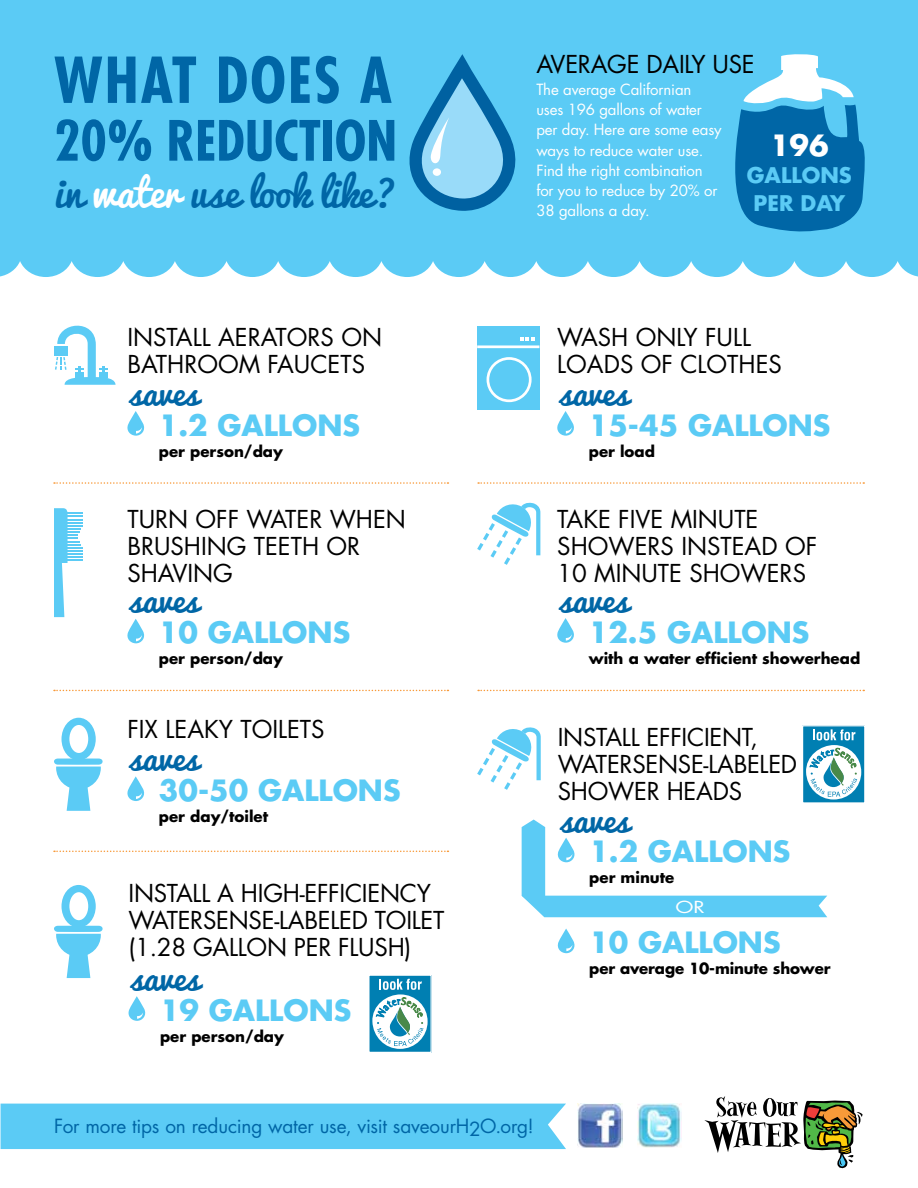
<style>
.page{position:relative;width:918px;height:1188px;background:#fff}
.page>*{position:absolute;margin:0;border:0;box-sizing:border-box;transform-origin:0 0}
.t1{font:700 condensed 61.5px "Futura";letter-spacing:.03em;color:#0066a6}
.t2{font:700 condensed 54px "Futura";color:#0066a6}
.t3{font:39px "Pacifico";letter-spacing:-.005em;color:#0066a6}
.t4{font:33px "Pacifico";color:#0066a6}
.t5{font:700 28.5px "Futura";color:#5bcbf5}
.t6{font:700 28.5px "Futura";color:#fff}
.t7{font:24px/27px "Futura";color:#000}
.t8{font:700 21px/27.8px "Futura";color:#5bcbf5;text-align:center}
.t9{font:19.05px "Futura";letter-spacing:-.02em;color:#0066a6}
.t10{font:16.2px "Futura";color:#fff;scale:1.3 1}
.t11{font:15px/20.2px "Futura";letter-spacing:-.01em;color:#fff}
.t12{font:700 15px "Futura";color:#000}
.s1{color:#fff}
</style>
<div class="page">
<div style="left:0;top:0;width:918px;height:277px;background:#5bcbf5"></div>
<svg style="left:391px;top:50px;width:131px;height:169px;background:#5cbbe5"></svg>
<svg style="left:127px;top:411px;width:18px;height:25px"></svg>
<svg style="left:127px;top:619px;width:18px;height:25px"></svg>
<svg style="left:127px;top:776px;width:18px;height:25px"></svg>
<svg style="left:128px;top:996px;width:18px;height:25px"></svg>
<svg style="left:557px;top:618px;width:17px;height:25px"></svg>
<svg style="left:557px;top:411px;width:17px;height:25px"></svg>
<svg style="left:522px;top:820px;width:305px;height:97px"></svg>
<svg style="left:557px;top:929px;width:18px;height:24px"></svg>
<svg style="left:477px;top:727px;width:64px;height:63px"></svg>
<svg style="left:477px;top:502px;width:63px;height:63px"></svg>
<div style="left:477px;top:326px;width:63px;height:84px;background:#5bcbf5"></div>
<div style="left:487px;top:357px;width:45px;height:45px;border:3px solid #fff;border-radius:50%"></div>
<hr style="left:477px;top:345px;width:62px;height:3px;background:#fff">
<svg style="left:520px;top:337px;width:14px;height:3px"></svg>
<svg style="left:54px;top:508px;width:28px;height:109px"></svg>
<svg style="left:54px;top:718px;width:49px;height:93px"></svg>
<svg style="left:54px;top:885px;width:49px;height:93px"></svg>
<div style="left:803px;top:726px;width:62px;height:77px;background:#007fb2"></div>
<div style="left:802px;top:725px;width:63px;height:79px;border:1px solid #fff"></div>
<svg style="left:806px;top:729px;width:55px;height:71px"></svg>
<div style="left:369px;top:975px;width:62px;height:77px;background:#007fb2"></div>
<div style="left:368px;top:975px;width:64px;height:78px;border:1px solid #fff"></div>
<svg style="left:372px;top:979px;width:56px;height:70px"></svg>
<svg style="left:54px;top:482px;width:394px;height:2px"></svg>
<svg style="left:54px;top:690px;width:394px;height:1px"></svg>
<svg style="left:54px;top:851px;width:394px;height:1px"></svg>
<svg style="left:478px;top:482px;width:386px;height:2px"></svg>
<svg style="left:478px;top:690px;width:386px;height:1px"></svg>
<div style="left:54px;top:346px;width:14px;height:10px;background:#5bcbf5"></div>
<svg style="left:55px;top:325px;width:61px;height:60px"></svg>
<svg style="left:721px;top:53px;width:147px;height:182px;background:#3b9bcc"></svg>
<div style="left:1px;top:1104px;width:565px;height:45px;background:#5bcbf5"></div>
<svg style="left:704px;top:1096px;width:159px;height:72px"></svg>
<img style="left:577px;top:1104px;width:45px;height:43px">
<img style="left:637px;top:1104px;width:45px;height:43px">
<h1 class="t1" style="left:54px;top:40px;width:340px">WHAT DOES A</h1>
<h2 class="t2" style="left:54px;top:106px;width:345px">20% REDUCTION</h2>
<h3 class="t3" style="left:54px;top:158px;width:344px">in <span class="s1">water</span> use look like?</h3>
<p class="t7" style="left:127px;top:324px;width:256px">INSTALL AERATORS ON<br>BATH ROOM FAUC ETS</p>
<h3 class="t4" style="left:129px;top:364px;width:71px">saves</h3>
<p class="t5" style="left:159px;top:405px;width:203px">1.2 gallons</p>
<p class="t12" style="left:159px;top:441px;width:126px">per person/day</p>
<p class="t7" style="left:127px;top:506px;width:280px">TURN OFF WATER WH EN<br>BRUSHI NG TEETH OR<br>SHAVING</p>
<h3 class="t4" style="left:129px;top:571px;width:71px">saves</h3>
<p class="t5" style="left:159px;top:613px;width:193px">10 gallons</p>
<p class="t12" style="left:159px;top:648px;width:126px">per person/day</p>
<p class="t7" style="left:127px;top:716px;width:199px">FIX LEAKY TOI LETS</p>
<h3 class="t4" style="left:129px;top:729px;width:71px">saves</h3>
<p class="t5" style="left:159px;top:771px;width:243px">30-50 gallons</p>
<p class="t12" style="left:159px;top:806px;width:111px">per day/toilet</p>
<p class="t7" style="left:129px;top:880px;width:199px">INSTALL A HIGH-EFFICI</p>
<p class="t7" style="left:129px;top:880px;width:312px;text-indent:239px">ENCY<br>WATERSENSE-LABELED TOILET (1.28 GALLON PER FLUSH)</p>
<h3 class="t4" style="left:130px;top:949px;width:71px">saves</h3>
<p class="t5" style="left:160px;top:990px;width:193px">19 gallons</p>
<p class="t12" style="left:160px;top:1026px;width:126px">per person/day</p>
<p class="t7" style="left:537px;top:50px;width:220px">AVERAGE DAILY USE</p>
<p class="t11" style="left:536px;top:79px;width:187px">THE AVERAGE CALIFORNIAN<br>USES 196 GALLONS OF WATER<br>PER DAY. HERE ARE SOME EASY<br>WAYS TO REDUCE WATER USE.<br>FIND THE RIGHT COMBINATION<br>FOR YOU TO REDUCE BY 20% OR<br>38 GALLONS A DAY.</p>
<p class="t6" style="left:770px;top:125px;width:60px">196</p>
<p class="t8" style="left:747px;top:161px;width:106px">gallons per day</p>
<p class="t7" style="left:557px;top:324px;width:226px">WASH ONLY FULL<br>LOADS OF C LOTH ES</p>
<h3 class="t4" style="left:559px;top:364px;width:71px">saves</h3>
<p class="t5" style="left:589px;top:405px;width:243px">15-45 gallons</p>
<p class="t12" style="left:589px;top:441px;width:68px">per load</p>
<p class="t7" style="left:557px;top:505px;width:257px">TAKE FIVE MINUTE<br>SH OWERS INSTEAD OF<br>10 MINUTE SHOWERS</p>
<h3 class="t4" style="left:559px;top:571px;width:71px">saves</h3>
<p class="t5" style="left:589px;top:612px;width:222px">12.5 gallons</p>
<p class="t12" style="left:589px;top:648px;width:273px">with a water efficient showerhead</p>
<p class="t7" style="left:558px;top:724px;width:100px">INSTALL EFFICI</p>
<p class="t7" style="left:558px;top:724px;width:241px;text-indent:152px">ENT,<br>WATERSENSE-LABELED<br>SHOWER H EADS</p>
<h3 class="t4" style="left:560px;top:791px;width:71px">saves</h3>
<p class="t5" style="left:589px;top:832px;width:203px">1.2 gallons</p>
<p class="t12" style="left:589px;top:867px;width:87px">per minute</p>
<p class="t10" style="left:676px;top:896px;width:12px">OR</p>
<p class="t5" style="left:589px;top:923px;width:193px">10 gallons</p>
<p class="t12" style="left:589px;top:958px;width:243px">per average 10-minute shower</p>
<p class="t9" style="left:54px;top:1113px;width:481px">FOR MORE TIPS ON REDUCING WATER USE, VISIT SAVEOURH2O.ORG!</p>
</div>
